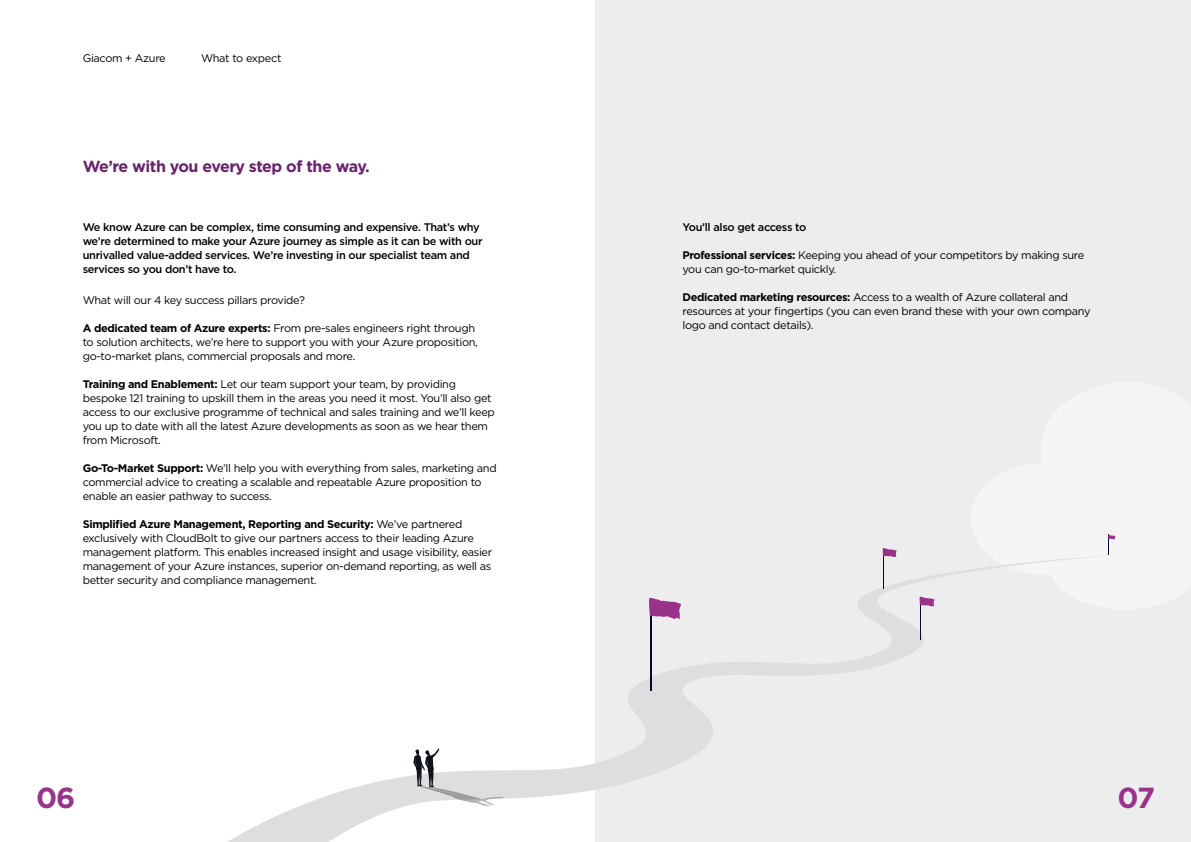
<style>
.page{position:relative;width:1191px;height:842px;background:#fff}
.page>*{position:absolute;margin:0;border:0;box-sizing:border-box;transform-origin:0 0}
.t1{font:700 29px "Gotham";color:#99338a}
.t2{font:700 16px "Gotham";letter-spacing:-.03em;color:#67236a}
.t3{font:11px/14px "Gotham";letter-spacing:-.03em;color:#000}
.t4{font:500 11px/14px "Gotham";letter-spacing:-.03em;color:#000}
.s1{font-weight:700}
</style>
<div class="page">
<div style="left:595px;top:0;width:596px;height:842px;background:#ededed"></div>
<svg style="left:228px;top:555px;width:837px;height:287px"></svg>
<hr style="left:650px;top:598px;width:1px;height:93px;background:#100235">
<svg style="left:649px;top:598px;width:32px;height:21px"></svg>
<hr style="left:920px;top:597px;width:1px;height:43px;background:#100235">
<svg style="left:919px;top:597px;width:15px;height:10px"></svg>
<hr style="left:883px;top:548px;width:1px;height:40px;background:#100235">
<svg style="left:882px;top:548px;width:14px;height:9px"></svg>
<svg style="left:1108px;top:535px;width:7px;height:20px"></svg>
<svg style="left:413px;top:748px;width:91px;height:58px"></svg>
<p class="t3" style="left:83px;top:51px;width:85px">Giacom + Azure</p>
<p class="t3" style="left:201px;top:51px;width:82px">What to expect</p>
<h2 class="t2" style="left:83px;top:155px;width:288px">We’re with you every step of the way.</h2>
<p class="t4" style="left:83px;top:219px;width:401px">We know Azure can be complex, time consuming and expensive. That’s why we’re determined to make your Azure journey as simple as it can be with our unrivalled value-added services. We’re investing in our specialist team and services so you don’t have to.</p>
<p class="t4" style="left:682px;top:220px;width:125px">You’ll also get access to</p>
<p class="t3" style="left:682px;top:247px;width:403px"><span class="s1">Professional services:</span> Keeping you ahead of your competitors by making sure you can go-to-market quickly.</p>
<p class="t3" style="left:682px;top:289px;width:410px"><span class="s1">Dedicated marketing resources:</span> Access to a wealth of Azure collateral and resources at your fingertips (you can even brand these with your own company logo and contact details).</p>
<p class="t3" style="left:83px;top:293px;width:224px">What will our 4 key success pillars provide?</p>
<p class="t3" style="left:83px;top:321px;width:397px"><span class="s1">A dedicated team of Azure experts:</span> From pre-sales engineers right through to solution architects, we’re here to support you with your Azure proposition, go-to-market plans, commercial proposals and more.</p>
<p class="t3" style="left:83px;top:377px;width:414px"><span class="s1">Training and Enablement:</span> Let our team support your team, by providing bespoke 121 training to upskill them in the areas you need it most. You’ll also get access to our exclusive programme of technical and sales training and we’ll keep you up to date with all the latest Azure developments as soon as we hear them from Microsoft.</p>
<p class="t3" style="left:83px;top:461px;width:415px"><span class="s1">Go-To-Market Support:</span> We’ll help you with everything from sales, marketing and commercial advice to creating a scalable and repeatable Azure proposition to enable an easier pathway to success.</p>
<p class="t3" style="left:83px;top:517px;width:411px"><span class="s1">Simplified Azure Management, Reporting and Security:</span> We’ve partnered exclusively with CloudBolt to give our partners access to their leading Azure management platform. This enables increased insight and usage visibility, easier management of your Azure instances, superior on-demand reporting, as well as better security and compliance management.</p>
<h1 class="t1" style="left:36px;top:778px;width:41px">06</h1>
<h1 class="t1" style="left:1117px;top:778px;width:39px">07</h1>
</div>
